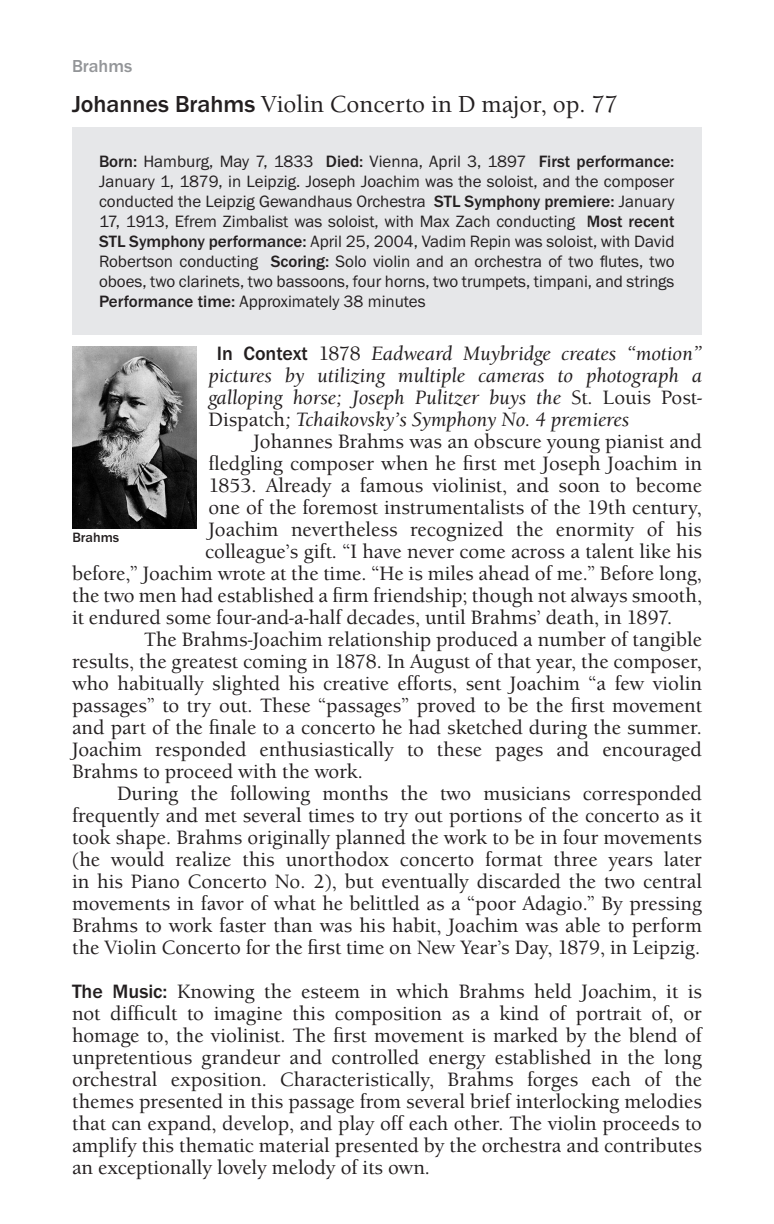
<style>
.page{position:relative;width:774px;height:1224px;background:#fff}
.page>*{position:absolute;margin:0;border:0;box-sizing:border-box;transform-origin:0 0}
.t1{font:500 24px "Berkeley Old Style Itc T";color:#231f20}
.t2{font:500 20px/22px "Berkeley Old Style Itc T";color:#231f20;text-align:justify}
.t3{font:italic 500 20px/22px "Berkeley Old Style Itc T";color:#231f20;text-align:justify}
.t4{font:500 18px "Franklin Gothic Itc T";color:#939598}
.t5{font:17px/20px "Franklin Gothic Itc T";color:#231f20;text-align:justify}
.t6{font:500 14px "Franklin Gothic Itc T";color:#231f20}
.s1{font-family:"Franklin Gothic Itc T"}
.s2{font-weight:500}
.s3{font-family:"Franklin Gothic Itc T";font-style:normal}
.s4{font-style:normal}
</style>
<div class="page">
<div style="left:72px;top:127px;width:630px;height:208px;background:#e6e7e9"></div>
<img style="left:72px;top:346px;width:124px;height:182px">
<p class="t4" style="left:72px;top:55px;width:62px">Brahms</p>
<p class="t1" style="left:72px;top:90px;width:547px"><span class="s1">Johannes Brahms</span> Violin Concerto in D major, op. 77</p>
<p class="t5" style="left:99px;top:151px;width:577px"><span class="s2">Born:</span> Hamburg, May 7, 1833 <span class="s2">Died:</span> Vienna, April 3, 1897 <span class="s2">First performance:<br></span>January 1, 1879, in Leipzig. Joseph Joachim was the soloist, and the composer conducted the Leipzig Gewandhaus Orchestra <span class="s2">STL Symphony premiere:</span> January 17, 1913, Efrem Zimbalist was soloist, with Max Zach conducting <span class="s2">Most recent STL Symphony performance:</span> April 25, 2004, Vadim Repin was soloist, with David Robertson conducting <span class="s2">Scoring:</span> Solo violin and an orchestra of two flutes, two oboes, two clarinets, two bassoons, four horns, two trumpets, timpani, and strings <span class="s2">Performance time:</span> Approximately 38 minutes</p>
<p class="t3" style="left:208px;top:343px;width:495px;text-indent:9px"><span class="s3">In Context</span> <span class="s4">1878</span> Eadweard Muybridge creates “motion” pictures by utilizing multiple cameras to photograph a galloping horse; Joseph Pulitzer buys the <span class="s4">St. Louis Post-Dispatch</span>; Tchaikovsky’s Symphony No. 4 premieres</p>
<p class="t2" style="left:253px;top:431px;width:450px">Johannes Brahms was an obscure young pianist and</p>
<p class="t2" style="left:208px;top:453px;width:495px">fledgling composer when he first met Joseph Joachim in</p>
<p class="t2" style="left:208px;top:475px;width:495px">1853. Already a famous violinist, and soon to become</p>
<p class="t2" style="left:208px;top:497px;width:495px">one of the foremost instrumentalists of the 19th century,</p>
<p class="t2" style="left:208px;top:519px;width:495px">Joachim nevertheless recognized the enormity of his</p>
<p class="t2" style="left:205px;top:541px;width:498px">colleague’s gift. “I have never come across a talent like his</p>
<p class="t2" style="left:72px;top:563px;width:632px">before,” Joachim wrote at the time. “He is miles ahead of me.” Before long,</p>
<p class="t2" style="left:72px;top:585px;width:632px">the two men had established a firm friendship; though not always smooth,</p>
<p class="t2" style="left:72px;top:607px;width:602px">it endured some four-and-a-half decades, until Brahms’ death, in 1897.</p>
<p class="t2" style="left:72px;top:629px;width:632px;text-indent:72px">The Brahms-Joachim relationship produced a number of tangible results, the greatest coming in 1878. In August of that year, the composer, who habitually slighted his creative efforts, sent Joachim “a few violin passages” to try out. These “passages” proved to be the first movement and part of the finale to a concerto he had sketched during the summer.<br>Joachim responded enthusiastically to these pages and encouraged Brahms to proceed with the work.</p>
<p class="t2" style="left:72px;top:783px;width:632px;text-indent:45px">During the following months the two musicians corresponded frequently and met several times to try out portions of the concerto as it took shape. Brahms originally planned the work to be in four movements (he would realize this unorthodox concerto format three years later in his Piano Concerto No. 2), but eventually discarded the two central movements in favor of what he belittled as a “poor Adagio.” By pressing Brahms to work faster than was his habit, Joachim was able to perform the Violin Concerto for the first time on New Year’s Day, 1879, in Leipzig.</p>
<p class="t2" style="left:72px;top:981px;width:632px"><span class="s1">The Music:</span> Knowing the esteem in which Brahms held Joachim, it is not difficult to imagine this composition as a kind of portrait of, or homage to, the violinist. The first movement is marked by the blend of unpretentious grandeur and controlled energy established in the long orchestral exposition. Characteristically, Brahms forges each of the themes presented in this passage from several brief interlocking melodies that can expand, develop, and play off each other. The violin proceeds to amplify this thematic material presented by the orchestra and contributes an exceptionally lovely melody of its own.</p>
<p class="t6" style="left:72px;top:529px;width:48px">Brahms</p>
</div>
